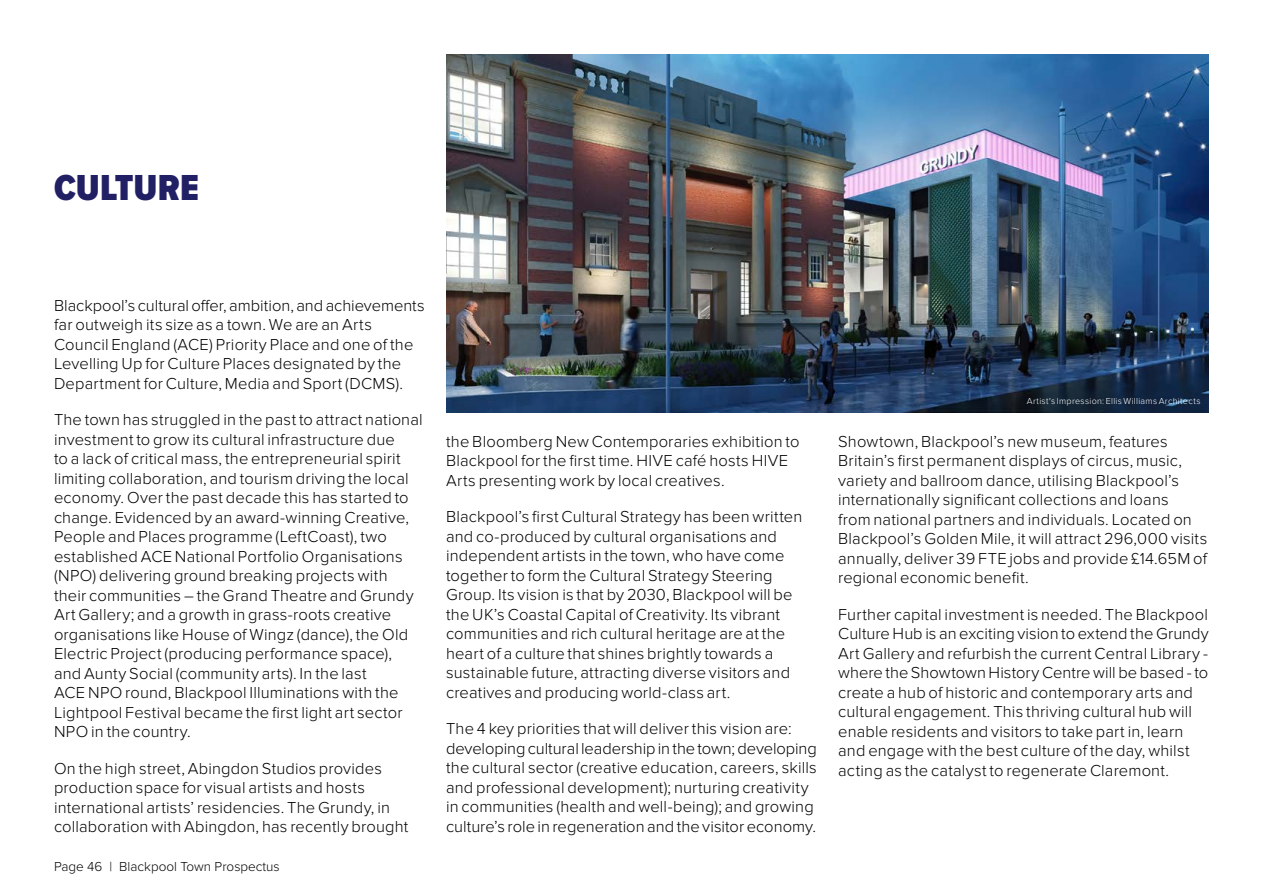
<style>
.page{position:relative;width:1263px;height:893px;background:#fff}
.page>*{position:absolute;margin:0;border:0;box-sizing:border-box;transform-origin:0 0}
.Heading{font:900 37.5px "Proxima Nova Cond";color:#222065}
.Body_text_11pt{font:300 16.5px/19.5px "Proxima Nova";letter-spacing:.01em;color:#000}
.t1{font:300 13.5px "Proxima Nova";color:#000}
.Photo_Credit_Left{font:300 9px "Proxima Nova";letter-spacing:.035em;color:#fff}
</style>
<div class="page">
<img style="left:446px;top:54px;width:763px;height:358px">
<p class="Heading" style="left:54px;top:160px;width:146px">CULTURE</p>
<p class="Body_text_11pt" style="left:54px;top:296px;width:372px">Blackpool’s cultural offer, ambition, and achievements far outweigh its size as a town. We are an Arts Council England (ACE) Priority Place and one of the Levelling Up for Culture Places designated by the Department for Culture, Media and Sport (DCMS).</p>
<p class="Body_text_11pt" style="left:54px;top:410px;width:370px">The town has struggled in the past to attract national investment to grow its cultural infrastructure due<br>to a lack of critical mass, the entrepreneurial spirit limiting collaboration, and tourism driving the local economy. Over the past decade this has started to change. Evidenced by an award-winning Creative, People and Places programme (LeftCoast), two established ACE National Portfolio Organisations (NPO) delivering ground breaking projects with their communities – the Grand Theatre and Grundy Art Gallery; and a growth in grass-roots creative organisations like House of Wingz (dance), the Old Electric Project (producing performance space), and Aunty Social (community arts). In the last<br>ACE NPO round, Blackpool Illuminations with the Lightpool Festival became the first light art sector NPO in the country.</p>
<p class="Body_text_11pt" style="left:54px;top:759px;width:356px">On the high street, Abingdon Studios provides production space for visual artists and hosts international artists’ residencies. The Grundy, in collaboration with Abingdon, has recently brought</p>
<p class="t1" style="left:54px;top:859px;width:227px">Page 46 | Blackpool Town Prospectus</p>
<p class="Body_text_11pt" style="left:446px;top:432px;width:355px">the Bloomberg New Contemporaries exhibition to<br>Blackpool for the first time. HIVE café hosts HIVE<br>Arts presenting work by local creatives.</p>
<p class="Body_text_11pt" style="left:446px;top:507px;width:358px">Blackpool’s first Cultural Strategy has been written and co-produced by cultural organisations and independent artists in the town, who have come together to form the Cultural Strategy Steering Group. Its vision is that by 2030, Blackpool will be the UK’s Coastal Capital of Creativity. Its vibrant communities and rich cultural heritage are at the heart of a culture that shines brightly towards a sustainable future, attracting diverse visitors and creatives and producing world-class art.</p>
<p class="Body_text_11pt" style="left:446px;top:719px;width:372px">The 4 key priorities that will deliver this vision are: developing cultural leadership in the town; developing the cultural sector (creative education, careers, skills and professional development); nurturing creativity in communities (health and well-being); and growing culture’s role in regeneration and the visitor economy.</p>
<p class="Photo_Credit_Left" style="left:1027px;top:396px;width:175px">Artist's Impression: Ellis Williams Architects</p>
<p class="Body_text_11pt" style="left:838px;top:432px;width:371px">Showtown, Blackpool’s new museum, features Britain’s first permanent displays of circus, music, variety and ballroom dance, utilising Blackpool’s internationally significant collections and loans<br>from national partners and individuals. Located on Blackpool’s Golden Mile, it will attract 296,000 visits annually, deliver 39 FTE jobs and provide £14.65M of regional economic benefit.</p>
<p class="Body_text_11pt" style="left:838px;top:605px;width:372px">Further capital investment is needed. The Blackpool Culture Hub is an exciting vision to extend the Grundy Art Gallery and refurbish the current Central Library - where the Showtown History Centre will be based - to create a hub of historic and contemporary arts and cultural engagement. This thriving cultural hub will enable residents and visitors to take part in, learn and engage with the best culture of the day, whilst acting as the catalyst to regenerate Claremont.</p>
</div>
